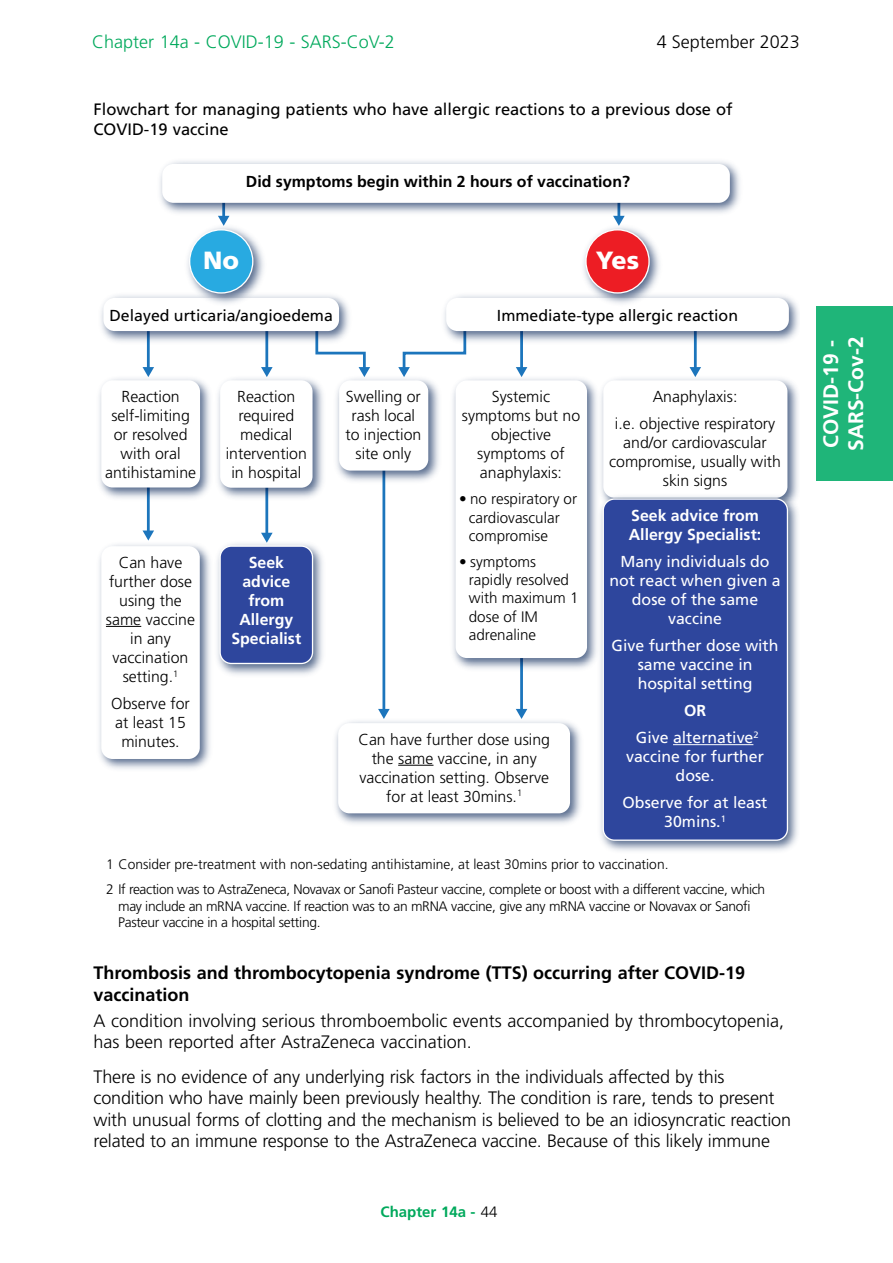
<style>
.page{position:relative;width:893px;height:1263px;background:#fff}
.page>*{position:absolute;margin:0;border:0;box-sizing:border-box;transform-origin:0 0}
.t1{font:900 24.9px "Frutiger";color:#fff}
.t2{font:700 21px/25.2px "Frutiger";color:#fff}
.GB_-_Body_text{font:300 18px/21.6px "Frutiger";letter-spacing:-.01em;color:#000}
.GB_-_Header_2{font:700 18px/21.6px "Frutiger";color:#000}
.t3{font:18px "Frutiger Light 4";color:#00a95c}
.GB_-_Body_text-2{font:16.5px/19.8px "Frutiger";color:#000}
.t4{font:15.9px/19px "Frutiger Light 5";color:#000;text-align:center}
.t5{font:15.9px/19px "Frutiger";color:#fff;text-align:center}
.t6{font:700 15.9px/19px "Frutiger";color:#fff}
.t7{font:15.9px "Frutiger";color:#000}
.t8{font:700 15.9px "Frutiger";color:#000}
.t9{font:15.15px/18.3px "Frutiger Light 5";color:#000}
.t10{font:700 15px "Frutiger";color:#00a95c}
.t11{font:13.8px/24.6px "Frutiger Light 5";letter-spacing:-.02em;color:#000}
.s1{font-weight:700}
.s2{font-weight:300;color:#000}
</style>
<div class="page">
<div style="left:816px;top:307px;width:77px;height:174px;background:#1fb579"></div>
<svg style="left:219px;top:219px;width:9px;height:2px"></svg>
<hr style="left:147px;top:313px;width:3px;height:56px;background:#1c75bc">
<svg style="left:143px;top:367px;width:11px;height:5px"></svg>
<hr style="left:147px;top:473px;width:3px;height:59px;background:#1c75bc">
<svg style="left:143px;top:530px;width:11px;height:8px"></svg>
<hr style="left:265px;top:313px;width:3px;height:56px;background:#1c75bc">
<svg style="left:261px;top:367px;width:12px;height:5px"></svg>
<hr style="left:265px;top:475px;width:3px;height:59px;background:#1c75bc">
<svg style="left:261px;top:533px;width:12px;height:4px"></svg>
<hr style="left:382px;top:462px;width:3px;height:249px;background:#1c75bc">
<svg style="left:378px;top:709px;width:12px;height:6px"></svg>
<hr style="left:520px;top:641px;width:3px;height:70px;background:#1c75bc">
<svg style="left:516px;top:709px;width:11px;height:6px"></svg>
<hr style="left:520px;top:313px;width:3px;height:56px;background:#1c75bc">
<svg style="left:516px;top:367px;width:11px;height:5px"></svg>
<hr style="left:694px;top:313px;width:3px;height:56px;background:#1c75bc">
<svg style="left:689px;top:367px;width:12px;height:5px"></svg>
<svg style="left:315px;top:347px;width:55px;height:25px"></svg>
<svg style="left:398px;top:347px;width:69px;height:25px"></svg>
<svg style="left:615px;top:219px;width:8px;height:2px"></svg>
<img style="left:160px;top:161px;width:580px;height:58px">
<div style="left:162px;top:164px;width:568px;height:39px;background:#fff;border-radius:11px"></div>
<img style="left:444px;top:295px;width:355px;height:52px">
<div style="left:446px;top:298px;width:343px;height:33px;background:#fff;border-radius:11px"></div>
<img style="left:101px;top:295px;width:248px;height:52px">
<div style="left:103px;top:298px;width:236px;height:33px;background:#fff;border-radius:11px"></div>
<img style="left:336px;top:372px;width:103px;height:114px">
<div style="left:339px;top:380px;width:89px;height:91px;background:#fff;border-radius:11px"></div>
<img style="left:335px;top:715px;width:246px;height:109px">
<div style="left:338px;top:723px;width:232px;height:90px;background:#fff;border-radius:11px"></div>
<img style="left:453px;top:372px;width:142px;height:302px">
<div style="left:456px;top:380px;width:131px;height:278px;background:#fff;border-radius:11px"></div>
<img style="left:595px;top:372px;width:203px;height:118px">
<div style="left:603px;top:380px;width:184px;height:118px;background:#fff;border-radius:11px"></div>
<img style="left:595px;top:490px;width:203px;height:361px">
<div style="left:603px;top:499px;width:184px;height:341px;background:#2e469d;border-radius:11px"></div>
<div style="left:603px;top:498px;width:185px;height:343px;border:1px solid #fff;border-radius:11px"></div>
<img style="left:99px;top:372px;width:111px;height:131px">
<div style="left:101px;top:380px;width:99px;height:107px;background:#fff;border-radius:11px"></div>
<img style="left:99px;top:538px;width:111px;height:231px">
<div style="left:101px;top:546px;width:99px;height:213px;background:#fff;border-radius:11px"></div>
<img style="left:218px;top:372px;width:105px;height:132px">
<div style="left:220px;top:380px;width:93px;height:108px;background:#fff;border-radius:11px"></div>
<img style="left:217px;top:537px;width:106px;height:138px">
<div style="left:220px;top:546px;width:93px;height:117px;background:#2e469d;border-radius:11px"></div>
<div style="left:219px;top:545px;width:94px;height:119px;border:1px solid #fff;border-radius:11px"></div>
<img style="left:181px;top:221px;width:88px;height:83px">
<div style="left:190px;top:230px;width:63px;height:63px;background:#28aae1;border-radius:50%"></div>
<div style="left:189px;top:229px;width:64px;height:65px;border:1px solid #fff;border-radius:50%"></div>
<img style="left:577px;top:221px;width:89px;height:83px">
<div style="left:586px;top:230px;width:63px;height:63px;background:#ed1d24;border-radius:50%"></div>
<div style="left:585px;top:229px;width:65px;height:65px;border:1px solid #fff;border-radius:50%"></div>
<hr style="left:398px;top:765px;width:35px;height:1px;background:#000">
<hr style="left:673px;top:744px;width:80px;height:1px;background:#fff">
<hr style="left:106px;top:626px;width:35px;height:1px;background:#000">
<p class="t3" style="left:92px;top:32px;width:304px">Chapter 14a - COVID-19 - SARS-CoV-2</p>
<p class="GB_-_Body_text" style="left:657px;top:31px;width:145px">4 September 2023</p>
<p class="GB_-_Body_text-2" style="left:94px;top:99px;width:641px">Flowchart for managing patients who have allergic reactions to a previous dose of<br>COVID-19 vaccine</p>
<p class="t8" style="left:246px;top:172px;width:386px">Did symptoms begin within 2 hours of vaccination?</p>
<h1 class="t1" style="left:203px;top:245px;width:37px">No</h1>
<p class="t7" style="left:110px;top:306px;width:225px">Delayed urticaria/angioedema</p>
<p class="t7" style="left:497px;top:306px;width:243px">Immediate-type allergic reaction</p>
<h1 class="t1" style="left:596px;top:245px;width:45px">Yes</h1>
<p class="t4" style="left:105px;top:387px;width:92px">Reaction self-limiting or resolved with oral antihistamine</p>
<p class="t4" style="left:106px;top:552px;width:91px">Can have further dose using the same vaccine in any vaccination setting.<sup>1</sup></p>
<p class="t4" style="left:111px;top:694px;width:80px">Observe for at least 15 minutes.</p>
<p class="t4" style="left:226px;top:387px;width:83px">Reaction required medical intervention in hospital</p>
<p class="t6" style="left:231px;top:552px;width:71px;text-align:center">Seek advice from<br>Allergy<br>Specialist</p>
<p class="t4" style="left:345px;top:387px;width:77px">Swelling or rash local to injection site only</p>
<p class="t4" style="left:462px;top:387px;width:120px">Systemic symptoms but no objective symptoms of anaphylaxis:</p>
<p class="t9" style="left:469px;top:490px;width:110px;text-indent:-10px">• no respiratory or cardiovascular compromise</p>
<p class="t9" style="left:469px;top:552px;width:111px;text-indent:-10px">• symptoms rapidly resolved with maximum 1 dose of IM adrenaline</p>
<p class="t4" style="left:358px;top:729px;width:193px">Can have further dose using the same vaccine, in any vaccination setting. Observe for at least 30mins.<sup>1</sup></p>
<p class="t4" style="left:615px;top:383px;width:162px;line-height:27px">Anaphylaxis:<br>i.e. objective respiratory</p>
<p class="t4" style="left:609px;top:433px;width:173px">and/or cardiovascular compromise, usually with skin signs</p>
<p class="t6" style="left:629px;top:505px;width:134px">Seek advice from<br>Allergy Specialist:</p>
<p class="t5" style="left:609px;top:551px;width:173px">Many individuals do not react when given a dose of the same vaccine</p>
<p class="t5" style="left:612px;top:636px;width:168px">Give further dose with same vaccine in hospital setting</p>
<p class="t5" style="left:636px;top:697px;width:124px;line-height:27px"><span class="s1">OR<br></span>Give alternative<sup>2</sup></p>
<p class="t5" style="left:626px;top:747px;width:139px">vaccine for further dose.</p>
<p class="t5" style="left:623px;top:793px;width:146px">Observe for at least<br>30mins.<sup>1</sup></p>
<p class="t11" style="left:106px;top:852px;width:660px">1 Consider pre-treatment with non-sedating antihistamine, at least 30mins prior to vaccination.<br>2 If reaction was to AstraZeneca, Novavax or Sanofi Pasteur vaccine, complete or boost with a different vaccine, which</p>
<p class="t11" style="left:118px;top:897px;width:634px;line-height:16.6px">may include an mRNA vaccine. If reaction was to an mRNA vaccine, give any mRNA vaccine or Novavax or Sanofi<br>Pasteur vaccine in a hospital setting.</p>
<p class="GB_-_Header_2" style="left:94px;top:962px;width:653px">Thrombosis and thrombocytopenia syndrome (TTS) occurring after COVID-19 vaccination</p>
<p class="GB_-_Body_text" style="left:94px;top:1009px;width:692px">A condition involving serious thromboembolic events accompanied by thrombocytopenia, has been reported after AstraZeneca vaccination.</p>
<p class="GB_-_Body_text" style="left:94px;top:1065px;width:699px">There is no evidence of any underlying risk factors in the individuals affected by this condition who have mainly been previously healthy. The condition is rare, tends to present with unusual forms of clotting and the mechanism is believed to be an idiosyncratic reaction related to an immune response to the AstraZeneca vaccine. Because of this likely immune</p>
<p class="t10" style="left:381px;top:1203px;width:119px">Chapter 14a - <span class="s2">44</span></p>
<h2 class="t2" style="left:818px;top:451px;width:116px;rotate:-90deg">COVID-19 -<br>SARS-Cov-2</h2>
</div>
